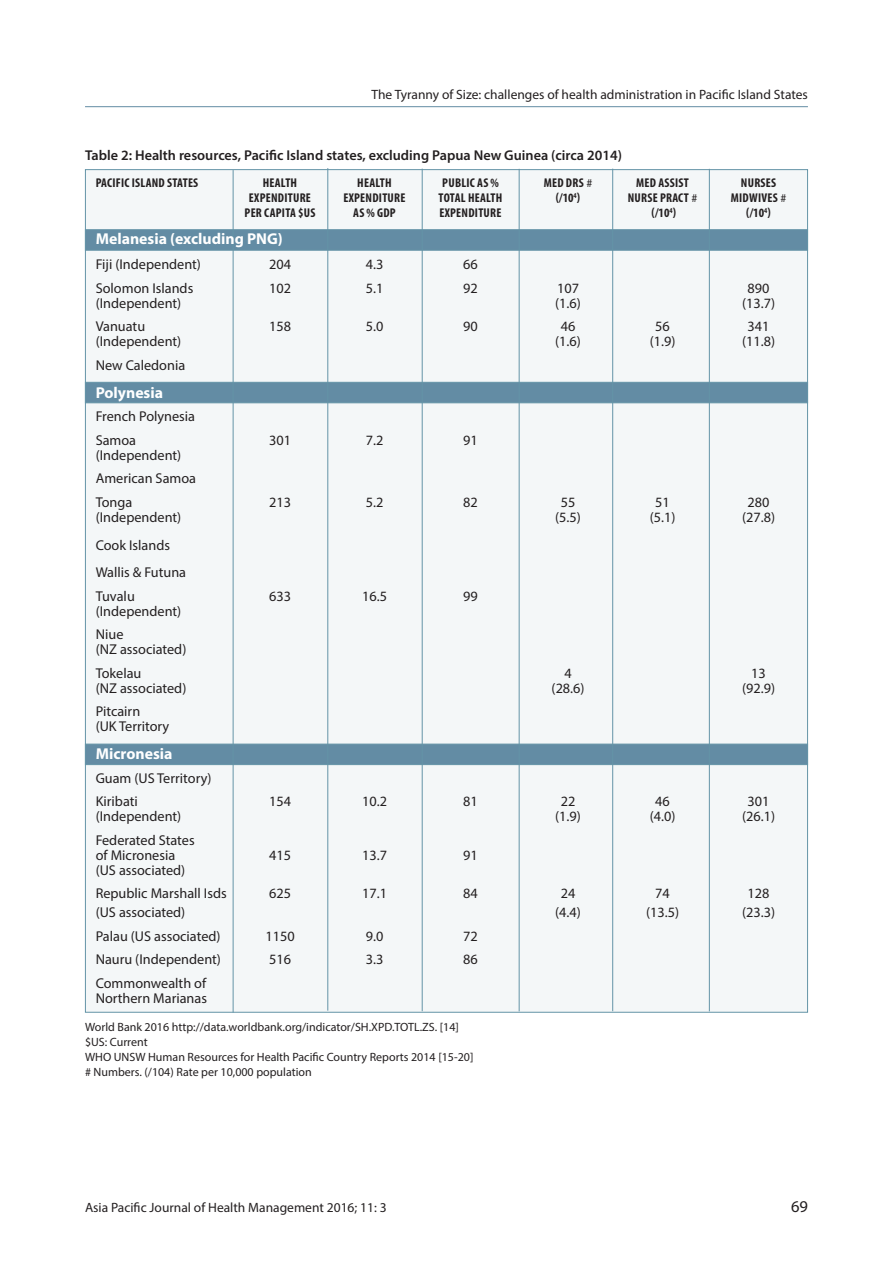
<style>
.page{position:relative;width:893px;height:1263px;background:#fff}
.page>*{position:absolute;margin:0;border:0;box-sizing:border-box;transform-origin:0 0}
.t1{font:16.5px "Myriad Pro";color:#231f20}
.t2{font:700 15.75px "Myriad Pro";color:#fff}
.t3{font:14.25px/23.5px "Myriad Pro";color:#231f20}
.t4{font:600 14.25px "Myriad Pro";color:#231f20}
.t5{font:13.5px "Myriad Pro";color:#231f20}
.t6{font:700 condensed 12.75px "Myriad Pro";letter-spacing:.02em;color:#231f20}
.t7{font:12px/15px "Myriad Pro";color:#231f20}
.s1{font-weight:400;font-stretch:normal;font-size:12px}
</style>
<div class="page">
<hr style="left:85px;top:106px;width:723px;height:1px;background:#638ca4">
<div style="left:85px;top:169px;width:723px;height:843px;background:#f4f7f8;border:1px solid #6494a7"></div>
<div style="left:85px;top:382px;width:723px;height:21px;background:#638ca4;border:1px solid #6494a7"></div>
<div style="left:85px;top:229px;width:723px;height:22px;background:#638ca4;border:1px solid #6494a7"></div>
<div style="left:85px;top:744px;width:723px;height:21px;background:#638ca4;border:1px solid #6494a7"></div>
<hr style="left:233px;top:170px;width:1px;height:842px;background:#6494a7">
<hr style="left:327px;top:168px;width:1px;height:843px;background:#6494a7">
<hr style="left:422px;top:169px;width:1px;height:842px;background:#6494a7">
<hr style="left:519px;top:169px;width:1px;height:842px;background:#6494a7">
<hr style="left:612px;top:169px;width:1px;height:842px;background:#6494a7">
<hr style="left:709px;top:169px;width:1px;height:842px;background:#6494a7">
<p class="t5" style="left:371px;top:87px;width:438px">The Tyranny of Size: challenges of health administration in Pacific Island States</p>
<p class="t4" style="left:85px;top:146px;width:538px">Table 2: Health resources, Pacific Island states, excluding Papua New Guinea (circa 2014)</p>
<p class="t6" style="left:96px;top:175px;width:140px">PACIFIC ISLAND STATES H</p>
<p class="t6" style="left:270px;top:175px;width:29px">EALTH</p>
<p class="t6" style="left:357px;top:175px;width:64px">HEALTH P</p>
<p class="t6" style="left:448px;top:175px;width:78px">UBLIC AS % M</p>
<p class="t6" style="left:552px;top:175px;width:67px">ED DRS <span class="s1">#</span> M</p>
<p class="t6" style="left:645px;top:175px;width:46px">ED ASSIST</p>
<p class="t6" style="left:741px;top:175px;width:37px">NURSES</p>
<p class="t6" style="left:249px;top:190px;width:64px">EXPENDITURE</p>
<p class="t6" style="left:343px;top:190px;width:64px">EXPENDITURE</p>
<p class="t6" style="left:439px;top:190px;width:65px">TOTAL HEALTH</p>
<p class="t6" style="left:556px;top:190px;width:26px">(/10<sup>4</sup>)</p>
<p class="t6" style="left:628px;top:190px;width:71px">NURSE PRACT <span class="s1">#</span></p>
<p class="t6" style="left:731px;top:190px;width:57px">MIDWIVES <span class="s1">#</span></p>
<p class="t6" style="left:251px;top:205px;width:66px">ER CAPITA $US</p>
<p class="t6" style="left:353px;top:205px;width:41px">AS % GDP</p>
<p class="t6" style="left:439px;top:205px;width:64px">EXPENDITURE</p>
<p class="t6" style="left:652px;top:205px;width:26px">(/10<sup>4</sup>)</p>
<p class="t6" style="left:746px;top:205px;width:26px">(/10<sup>4</sup>)</p>
<p class="t2" style="left:96px;top:229px;width:189px">Melanesia (excluding PNG)</p>
<p class="t3" style="left:96px;top:253px;width:107px">Fiji (Independent)</p>
<p class="t3" style="left:269px;top:253px;width:23px">204</p>
<p class="t3" style="left:366px;top:253px;width:19px">4.3</p>
<p class="t3" style="left:463px;top:253px;width:16px">66</p>
<p class="t3" style="left:96px;top:276px;width:99px">Solomon Islands</p>
<p class="t3" style="left:269px;top:276px;width:23px">102</p>
<p class="t3" style="left:366px;top:276px;width:19px">5.1</p>
<p class="t3" style="left:463px;top:276px;width:16px">92</p>
<p class="t3" style="left:557px;top:276px;width:23px">107</p>
<p class="t3" style="left:748px;top:276px;width:23px">890</p>
<p class="t3" style="left:96px;top:291px;width:87px">(Independent)</p>
<p class="t3" style="left:555px;top:291px;width:27px">(1.6)</p>
<p class="t3" style="left:742px;top:291px;width:34px">(13.7)</p>
<p class="t3" style="left:96px;top:315px;width:51px">Vanuatu</p>
<p class="t3" style="left:269px;top:315px;width:23px">158</p>
<p class="t3" style="left:366px;top:315px;width:19px">5.0</p>
<p class="t3" style="left:463px;top:315px;width:16px">90</p>
<p class="t3" style="left:561px;top:315px;width:16px">46</p>
<p class="t3" style="left:655px;top:315px;width:16px">56</p>
<p class="t3" style="left:748px;top:315px;width:23px">341</p>
<p class="t3" style="left:96px;top:330px;width:87px">(Independent)</p>
<p class="t3" style="left:555px;top:330px;width:27px">(1.6)</p>
<p class="t3" style="left:650px;top:330px;width:27px">(1.9)</p>
<p class="t3" style="left:742px;top:330px;width:34px">(11.8)</p>
<p class="t3" style="left:96px;top:353px;width:91px">New Caledonia</p>
<p class="t2" style="left:96px;top:382px;width:69px">Polynesia</p>
<p class="t3" style="left:96px;top:404px;width:101px">French Polynesia<br>Samoa</p>
<p class="t3" style="left:269px;top:428px;width:23px">301</p>
<p class="t3" style="left:366px;top:428px;width:19px">7.2</p>
<p class="t3" style="left:463px;top:428px;width:16px">91</p>
<p class="t3" style="left:96px;top:443px;width:102px">(Independent)<br>American Samoa<br>Tonga</p>
<p class="t3" style="left:269px;top:490px;width:23px">213</p>
<p class="t3" style="left:366px;top:490px;width:19px">5.2</p>
<p class="t3" style="left:463px;top:490px;width:16px">82</p>
<p class="t3" style="left:561px;top:490px;width:16px">55</p>
<p class="t3" style="left:655px;top:490px;width:16px">51</p>
<p class="t3" style="left:748px;top:490px;width:23px">280</p>
<p class="t3" style="left:96px;top:505px;width:87px">(Independent)</p>
<p class="t3" style="left:555px;top:505px;width:27px">(5.5)</p>
<p class="t3" style="left:650px;top:505px;width:27px">(5.1)</p>
<p class="t3" style="left:742px;top:505px;width:34px">(27.8)</p>
<p class="t3" style="left:96px;top:531px;width:92px;line-height:27.8px">Cook Islands<br>Wallis &amp; Futuna</p>
<p class="t3" style="left:96px;top:584px;width:41px">Tuvalu</p>
<p class="t3" style="left:269px;top:584px;width:23px">633</p>
<p class="t3" style="left:362px;top:584px;width:26px">16.5</p>
<p class="t3" style="left:463px;top:584px;width:16px">99</p>
<p class="t3" style="left:96px;top:599px;width:87px">(Independent)<br>Niue</p>
<p class="t3" style="left:96px;top:637px;width:92px">(NZ associated)<br>Tokelau</p>
<p class="t3" style="left:564px;top:661px;width:9px">4</p>
<p class="t3" style="left:751px;top:661px;width:16px">13</p>
<p class="t3" style="left:96px;top:676px;width:92px">(NZ associated)</p>
<p class="t3" style="left:552px;top:676px;width:34px">(28.6)</p>
<p class="t3" style="left:742px;top:676px;width:34px">(92.9)</p>
<p class="t3" style="left:96px;top:704px;width:75px;line-height:15px">Pitcairn<br>(UK Territory</p>
<p class="t2" style="left:96px;top:743px;width:78px">Micronesia</p>
<p class="t3" style="left:96px;top:766px;width:117px">Guam (US Territory)<br>Kiribati</p>
<p class="t3" style="left:269px;top:789px;width:23px">154</p>
<p class="t3" style="left:362px;top:789px;width:26px">10.2</p>
<p class="t3" style="left:463px;top:789px;width:16px">81</p>
<p class="t3" style="left:561px;top:789px;width:16px">22</p>
<p class="t3" style="left:655px;top:789px;width:16px">46</p>
<p class="t3" style="left:748px;top:789px;width:23px">301</p>
<p class="t3" style="left:96px;top:804px;width:87px">(Independent)</p>
<p class="t3" style="left:555px;top:804px;width:27px">(1.9)</p>
<p class="t3" style="left:650px;top:804px;width:27px">(4.0)</p>
<p class="t3" style="left:742px;top:804px;width:34px">(26.1)</p>
<p class="t3" style="left:96px;top:832px;width:100px;line-height:15px">Federated States of Micronesia</p>
<p class="t3" style="left:269px;top:843px;width:23px">415</p>
<p class="t3" style="left:362px;top:843px;width:26px">13.7</p>
<p class="t3" style="left:463px;top:843px;width:16px">91</p>
<p class="t3" style="left:96px;top:858px;width:133px">(US associated)<br>Republic Marshall Isds</p>
<p class="t3" style="left:269px;top:881px;width:23px">625</p>
<p class="t3" style="left:362px;top:881px;width:26px">17.1</p>
<p class="t3" style="left:463px;top:881px;width:16px">84</p>
<p class="t3" style="left:561px;top:881px;width:16px">24</p>
<p class="t3" style="left:655px;top:881px;width:16px">74</p>
<p class="t3" style="left:748px;top:881px;width:23px">128</p>
<p class="t3" style="left:96px;top:900px;width:91px">(US associated)</p>
<p class="t3" style="left:555px;top:900px;width:27px">(4.4)</p>
<p class="t3" style="left:646px;top:900px;width:34px">(13.5)</p>
<p class="t3" style="left:742px;top:900px;width:34px">(23.3)</p>
<p class="t3" style="left:96px;top:924px;width:126px">Palau (US associated)</p>
<p class="t3" style="left:265px;top:924px;width:31px">1150</p>
<p class="t3" style="left:366px;top:924px;width:19px">9.0</p>
<p class="t3" style="left:463px;top:924px;width:16px">72</p>
<p class="t3" style="left:96px;top:947px;width:127px">Nauru (Independent)</p>
<p class="t3" style="left:269px;top:947px;width:23px">516</p>
<p class="t3" style="left:366px;top:947px;width:19px">3.3</p>
<p class="t3" style="left:463px;top:947px;width:16px">86</p>
<p class="t3" style="left:96px;top:975px;width:113px;line-height:15px">Commonwealth of<br>Northern Marianas</p>
<p class="t7" style="left:85px;top:1019px;width:390px">World Bank 2016 http://data.worldbank.org/indicator/SH.XPD.TOTL.ZS. [14] $US: Current<br>WHO UNSW Human Resources for Health Pacific Country Reports 2014 [15-20] # Numbers. (/104) Rate per 10,000 population</p>
<p class="t5" style="left:85px;top:1199px;width:303px">Asia Pacific Journal of Health Management 2016; 11: 3</p>
<p class="t1" style="left:791px;top:1196px;width:18px">69</p>
</div>
